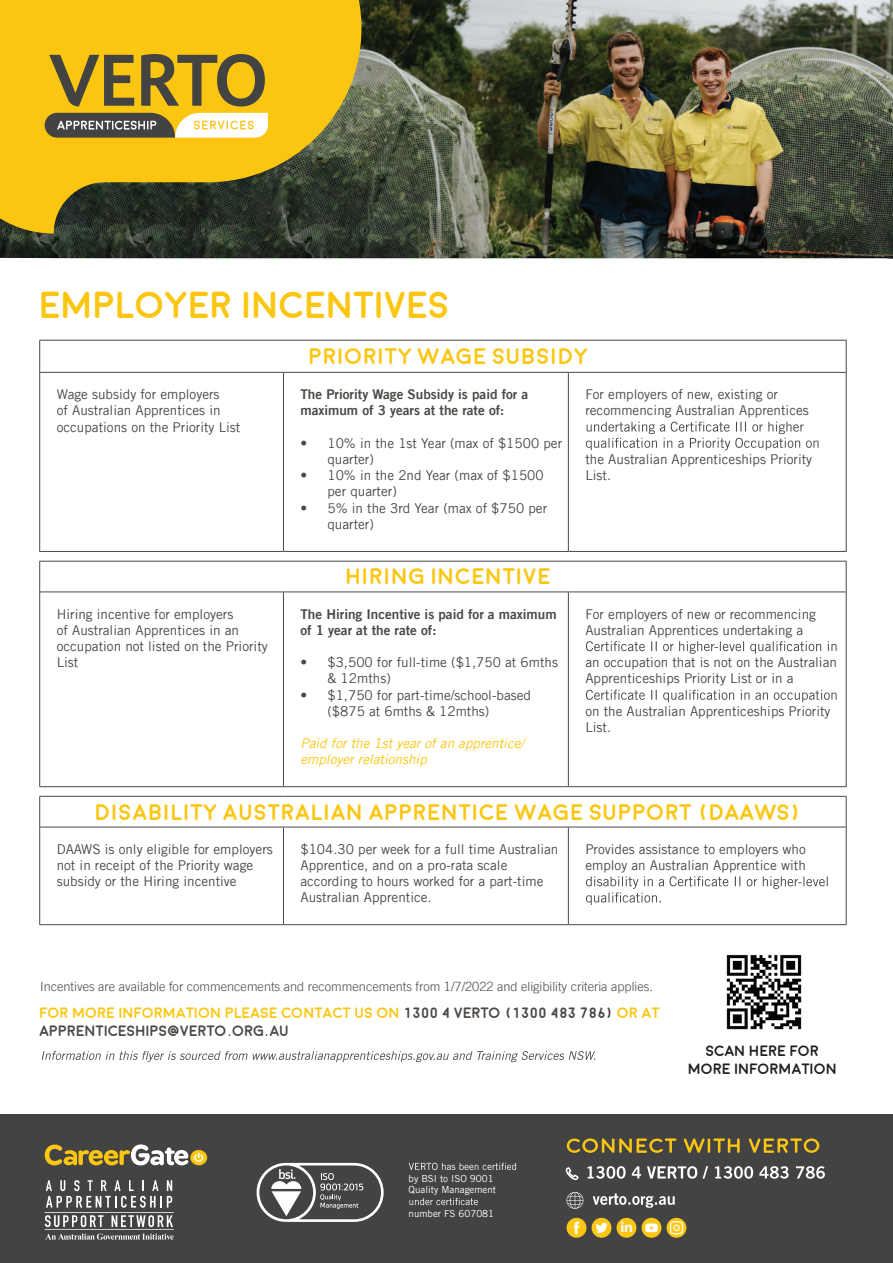
<style>
.page{position:relative;width:893px;height:1263px;background:#fff}
.page>*{position:absolute;margin:0;border:0;box-sizing:border-box;transform-origin:0 0}
.t1{font:700 37.5px "Moon";color:#fbc612}
.t2{font:700 22.5px "Moon";color:#fbc612}
.t3{font:700 15px/18px "Moon";color:#4b4845}
.t4{font:700 15px/18px "Moon";color:#231f20;text-align:center}
.t5{font:13.5px/16.2px "Trade Gothic LT";color:#4b4845}
.t6{font:13.5px/16.2px "Trade Gothic LT Bold Two";color:#4b4845}
.t7{font:italic 13.5px/16.2px "Trade Gothic LT";color:#fbc612}
.t8{font:300 12.75px "Trade Gothic LT";color:#4b4845}
.t9{font:9.75px/11.7px "Trade Gothic LT";color:#fff}
.s1{color:#fbc612}
</style>
<div class="page">
<svg style="left:39px;top:339px;width:808px;height:60px"></svg>
<img style="left:0;top:0;width:893px;height:259px">
<svg style="left:0;top:0;width:361px;height:234px;background:#bd9b1a"></svg>
<hr style="left:39px;top:340px;width:244px;height:1px;background:#4b4845">
<hr style="left:39px;top:341px;width:1px;height:31px;background:#4b4845">
<hr style="left:283px;top:340px;width:285px;height:1px;background:#4b4845">
<hr style="left:568px;top:340px;width:278px;height:1px;background:#4b4845">
<hr style="left:846px;top:341px;width:1px;height:31px;background:#4b4845">
<hr style="left:39px;top:372px;width:244px;height:1px;background:#4b4845">
<hr style="left:39px;top:373px;width:1px;height:178px;background:#4b4845">
<hr style="left:283px;top:372px;width:285px;height:1px;background:#4b4845">
<hr style="left:283px;top:373px;width:1px;height:178px;background:#4b4845">
<hr style="left:568px;top:372px;width:278px;height:1px;background:#4b4845">
<hr style="left:568px;top:373px;width:1px;height:178px;background:#4b4845">
<hr style="left:846px;top:373px;width:1px;height:178px;background:#4b4845">
<hr style="left:39px;top:551px;width:244px;height:1px;background:#4b4845">
<hr style="left:283px;top:551px;width:285px;height:1px;background:#4b4845">
<hr style="left:568px;top:551px;width:278px;height:1px;background:#4b4845">
<svg style="left:586px;top:422px;width:233px;height:28px"></svg>
<hr style="left:39px;top:561px;width:244px;height:1px;background:#4b4845">
<hr style="left:39px;top:561px;width:1px;height:30px;background:#4b4845">
<hr style="left:283px;top:561px;width:285px;height:1px;background:#4b4845">
<hr style="left:568px;top:561px;width:278px;height:1px;background:#4b4845">
<hr style="left:846px;top:561px;width:1px;height:30px;background:#4b4845">
<hr style="left:39px;top:591px;width:244px;height:1px;background:#4b4845">
<hr style="left:39px;top:592px;width:1px;height:194px;background:#4b4845">
<hr style="left:283px;top:591px;width:285px;height:1px;background:#4b4845">
<hr style="left:283px;top:592px;width:1px;height:194px;background:#4b4845">
<hr style="left:568px;top:591px;width:278px;height:1px;background:#4b4845">
<hr style="left:568px;top:592px;width:1px;height:194px;background:#4b4845">
<hr style="left:846px;top:592px;width:1px;height:194px;background:#4b4845">
<hr style="left:39px;top:786px;width:244px;height:1px;background:#4b4845">
<hr style="left:283px;top:786px;width:285px;height:1px;background:#4b4845">
<hr style="left:568px;top:786px;width:278px;height:1px;background:#4b4845">
<svg style="left:586px;top:641px;width:250px;height:13px"></svg>
<svg style="left:586px;top:690px;width:251px;height:12px"></svg>
<hr style="left:39px;top:796px;width:244px;height:1px;background:#4b4845">
<hr style="left:39px;top:797px;width:1px;height:30px;background:#4b4845">
<hr style="left:283px;top:796px;width:285px;height:1px;background:#4b4845">
<hr style="left:568px;top:796px;width:278px;height:1px;background:#4b4845">
<hr style="left:846px;top:797px;width:1px;height:30px;background:#4b4845">
<hr style="left:39px;top:827px;width:244px;height:1px;background:#4b4845">
<hr style="left:39px;top:827px;width:1px;height:97px;background:#4b4845">
<hr style="left:283px;top:827px;width:285px;height:1px;background:#4b4845">
<hr style="left:283px;top:827px;width:1px;height:97px;background:#4b4845">
<hr style="left:568px;top:827px;width:278px;height:1px;background:#4b4845">
<hr style="left:568px;top:827px;width:1px;height:97px;background:#4b4845">
<hr style="left:846px;top:827px;width:1px;height:97px;background:#4b4845">
<hr style="left:39px;top:924px;width:244px;height:1px;background:#4b4845">
<hr style="left:283px;top:924px;width:285px;height:1px;background:#4b4845">
<hr style="left:568px;top:924px;width:278px;height:1px;background:#4b4845">
<svg style="left:586px;top:876px;width:242px;height:29px"></svg>
<svg style="left:42px;top:1051px;width:553px;height:11px"></svg>
<svg style="left:141px;top:54px;width:124px;height:53px;background:#a58928"></svg>
<svg style="left:49px;top:55px;width:85px;height:51px;background:#ac8d26"></svg>
<svg style="left:45px;top:113px;width:223px;height:25px"></svg>
<div style="left:0;top:1114px;width:893px;height:149px;background:#444343"></div>
<svg style="left:409px;top:1163px;width:107px;height:7px"></svg>
<svg style="left:409px;top:1198px;width:69px;height:7px"></svg>
<svg style="left:257px;top:1163px;width:127px;height:59px"></svg>
<svg style="left:45px;top:1180px;width:129px;height:60px"></svg>
<svg style="left:45px;top:1144px;width:143px;height:21px"></svg>
<svg style="left:190px;top:1150px;width:17px;height:15px"></svg>
<svg style="left:194px;top:1153px;width:9px;height:9px"></svg>
<svg style="left:587px;top:1166px;width:238px;height:13px"></svg>
<svg style="left:593px;top:1193px;width:82px;height:15px"></svg>
<svg style="left:567px;top:1138px;width:252px;height:15px"></svg>
<div style="left:592px;top:1218px;width:19px;height:20px;background:#fbc714;border-radius:50%"></div>
<svg style="left:595px;top:1223px;width:13px;height:10px"></svg>
<div style="left:567px;top:1218px;width:19px;height:20px;background:#fbc714;border-radius:50%"></div>
<svg style="left:574px;top:1221px;width:5px;height:13px"></svg>
<svg style="left:641px;top:1218px;width:20px;height:20px"></svg>
<svg style="left:645px;top:1223px;width:13px;height:9px"></svg>
<svg style="left:666px;top:1218px;width:20px;height:20px"></svg>
<svg style="left:670px;top:1221px;width:13px;height:13px"></svg>
<div style="left:616px;top:1218px;width:20px;height:20px;background:#fbc714;border-radius:50%"></div>
<svg style="left:621px;top:1221px;width:11px;height:11px"></svg>
<svg style="left:565px;top:1167px;width:14px;height:14px"></svg>
<svg style="left:567px;top:1192px;width:16px;height:17px"></svg>
<img style="left:726px;top:954px;width:76px;height:76px">
<h1 class="t1" style="left:39px;top:287px;width:412px">EMPLOYER INCENTIVES</h1>
<h2 class="t2" style="left:309px;top:345px;width:281px">PRIORITY WAGE SUBSIDY</h2>
<p class="t5" style="left:57px;top:386px;width:185px">Wage subsidy for employers<br>of Australian Apprentices in occupations on the Priority List</p>
<p class="t6" style="left:300px;top:386px;width:229px">The Priority Wage Subsidy is paid for a maximum of 3 years at the rate of:</p>
<p class="t5" style="left:327px;top:435px;width:236px;text-indent:-27px">• 10% in the 1st Year (max of $1500 per quarter)</p>
<p class="t5" style="left:327px;top:467px;width:218px;text-indent:-27px">• 10% in the 2nd Year (max of $1500 per quarter)</p>
<p class="t5" style="left:327px;top:499px;width:221px;text-indent:-27px">• 5% in the 3rd Year (max of $750 per quarter)</p>
<p class="t5" style="left:585px;top:386px;width:225px">For employers of new, existing or recommencing Australian Apprentices</p>
<p class="t5" style="left:585px;top:451px;width:228px">the Australian Apprenticeships Priority<br>List.</p>
<h2 class="t2" style="left:346px;top:565px;width:207px">HIRING INCENTIVE</h2>
<p class="t5" style="left:57px;top:606px;width:213px">Hiring incentive for employers<br>of Australian Apprentices in an occupation not listed on the Priority<br>List</p>
<p class="t6" style="left:300px;top:605px;width:258px">The Hiring Incentive is paid for a maximum of 1 year at the rate of:</p>
<p class="t5" style="left:327px;top:654px;width:232px;text-indent:-27px">• $3,500 for full-time ($1,750 at 6mths &amp; 12mths)</p>
<p class="t5" style="left:327px;top:687px;width:205px;text-indent:-27px">• $1,750 for part-time/school-based ($875 at 6mths &amp; 12mths)</p>
<p class="t7" style="left:300px;top:735px;width:225px">Paid for the 1st year of an apprentice/ employer relationship</p>
<p class="t5" style="left:585px;top:606px;width:232px">For employers of new or recommencing<br>Australian Apprentices undertaking a</p>
<p class="t5" style="left:585px;top:654px;width:253px">an occupation that is not on the Australian<br>Apprenticeships Priority List or in a</p>
<p class="t5" style="left:585px;top:703px;width:247px">on the Australian Apprenticeships Priority<br>List.</p>
<h2 class="t2" style="left:95px;top:801px;width:708px">DISABILITY AUSTRALIAN APPRENTICE WAGE SUPPORT (DAAWS)</h2>
<p class="t5" style="left:57px;top:841px;width:218px">DAAWS is only eligible for employers not in receipt of the Priority wage subsidy or the Hiring incentive</p>
<p class="t5" style="left:300px;top:841px;width:259px">$104.30 per week for a full time Australian Apprentice, and on a pro-rata scale according to hours worked for a part-time Australian Apprentice.</p>
<p class="t5" style="left:585px;top:841px;width:222px">Provides assistance to employers who employ an Australian Apprentice with</p>
<p class="t8" style="left:40px;top:978px;width:614px">Incentives are available for commencements and recommencements from 1/7/2022 and eligibility criteria applies.</p>
<p class="t3" style="left:39px;top:1005px;width:622px"><span class="s1">FOR MORE INFORMATION PLEASE CONTACT US ON</span> 1300 4 VERTO (1300 483 786) <span class="s1">OR AT<br></span>APPRENTICESHIPS@VERTO.ORG.AU</p>
<p class="t4" style="left:688px;top:1043px;width:150px">SCAN HERE FOR<br>MORE INFORMATION</p>
<p class="t9" style="left:409px;top:1172px;width:89px">by BSI to ISO 9001<br>Quality Management</p>
<p class="t9" style="left:409px;top:1207px;width:87px">number FS 607081</p>
</div>
